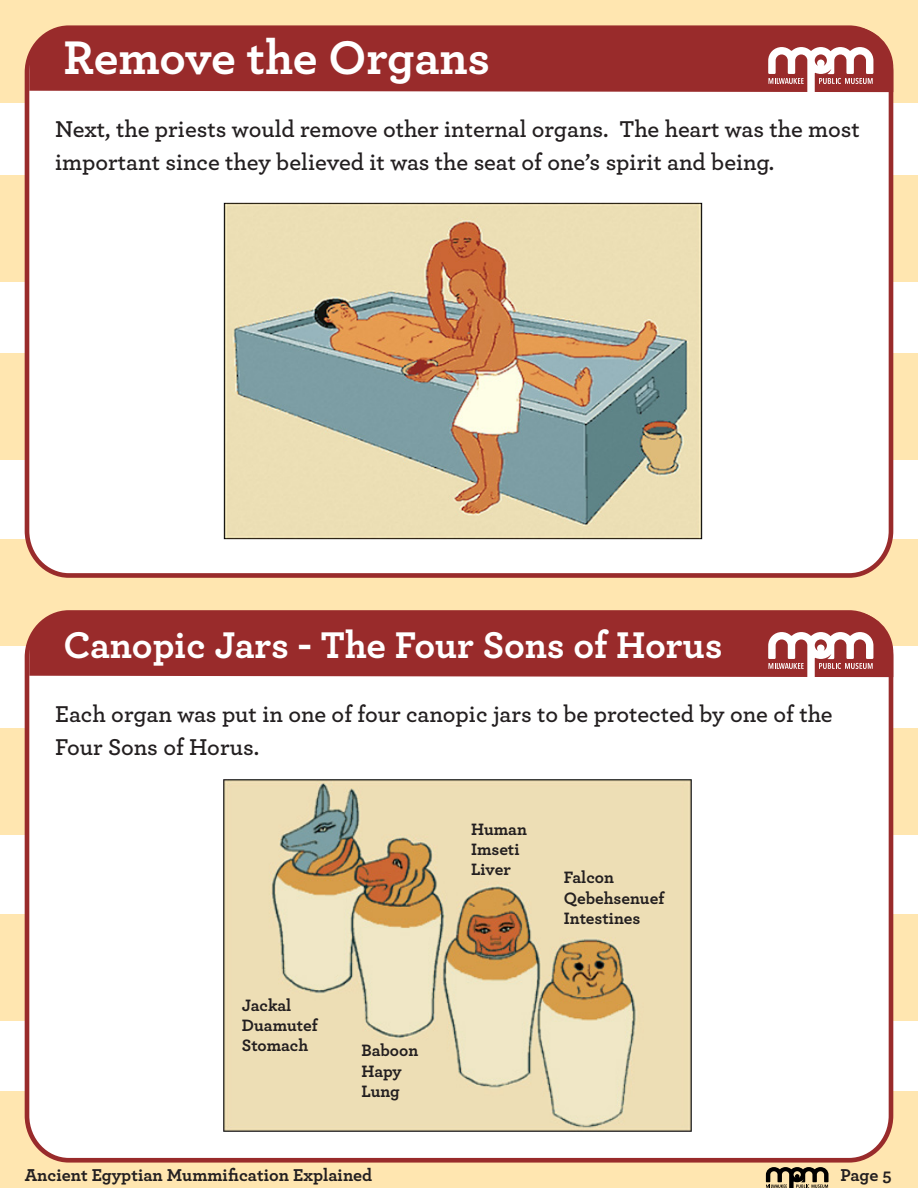
<style>
.page{position:relative;width:918px;height:1188px;background:#fff}
.page>*{position:absolute;margin:0;border:0;box-sizing:border-box;transform-origin:0 0}
.t1{font:700 49.5px "Archer";letter-spacing:-.005em;color:#fff}
.t2{font:700 39px "Archer";color:#fff}
.t3{font:600 24px/33px "Archer";color:#231f20}
.t4{font:700 18px "Archer";color:#231f20}
.t5{font:700 17.25px "Archer";color:#231f20}
</style>
<div class="page">
<div style="left:0;top:0;width:918px;height:103px;background:#ffe6b0"></div>
<div style="left:0;top:175px;width:918px;height:107px;background:#ffe6b0"></div>
<div style="left:0;top:354px;width:918px;height:106px;background:#ffe6b0"></div>
<div style="left:0;top:729px;width:918px;height:106px;background:#ffe6b0"></div>
<div style="left:0;top:540px;width:918px;height:106px;background:#ffe6b0"></div>
<div style="left:0;top:915px;width:918px;height:106px;background:#ffe6b0"></div>
<div style="left:0;top:1092px;width:918px;height:96px;background:#ffe6b0"></div>
<div style="left:27px;top:28px;width:864px;height:547px;background:#fff;border-radius:43px"></div>
<div style="left:25px;top:25px;width:868px;height:553px;border:5px solid #992b2b;border-radius:43px"></div>
<div style="left:27px;top:613px;width:864px;height:547px;background:#fff;border-radius:43px"></div>
<div style="left:25px;top:610px;width:868px;height:553px;border:5px solid #992b2b;border-radius:43px"></div>
<svg style="left:766px;top:1167px;width:63px;height:21px"></svg>
<div style="left:29px;top:27px;width:864px;height:65px;background:#992b2b"></div>
<div style="left:29px;top:612px;width:864px;height:65px;background:#992b2b"></div>
<svg style="left:768px;top:47px;width:105px;height:45px"></svg>
<svg style="left:768px;top:632px;width:105px;height:45px"></svg>
<img style="left:224px;top:202px;width:479px;height:338px">
<img style="left:223px;top:779px;width:469px;height:353px">
<p class="t1" style="left:63px;top:18px;width:428px">Remove the Organs</p>
<p class="t3" style="left:55px;top:111px;width:806px">Next, the priests would remove other internal organs. The heart was the most important since they believed it was the seat of one’s spirit and being.</p>
<p class="t2" style="left:63px;top:614px;width:661px">Canopic Jars - The Four Sons of Horus</p>
<p class="t3" style="left:55px;top:696px;width:779px">Each organ was put in one of four canopic jars to be protected by one of the<br>Four Sons of Horus.</p>
<p class="t5" style="left:242px;top:992px;width:51px">Jackal</p>
<p class="t5" style="left:242px;top:1012px;width:77px">Duamutef</p>
<p class="t5" style="left:242px;top:1032px;width:68px">Stomach</p>
<p class="t5" style="left:362px;top:1037px;width:58px">Baboon</p>
<p class="t5" style="left:362px;top:1057px;width:42px">Hapy</p>
<p class="t5" style="left:362px;top:1077px;width:40px">Lung</p>
<p class="t5" style="left:471px;top:816px;width:57px">Human</p>
<p class="t5" style="left:471px;top:836px;width:50px">Imseti</p>
<p class="t5" style="left:471px;top:856px;width:41px">Liver</p>
<p class="t5" style="left:564px;top:864px;width:52px">Falcon</p>
<p class="t5" style="left:564px;top:884px;width:102px">Qebehsenuef</p>
<p class="t5" style="left:564px;top:904px;width:78px">Intestines</p>
<p class="t4" style="left:25px;top:1161px;width:349px">Ancient Egyptian Mummification Explained</p>
<p class="t4" style="left:840px;top:1161px;width:53px">Page 5</p>
</div>
